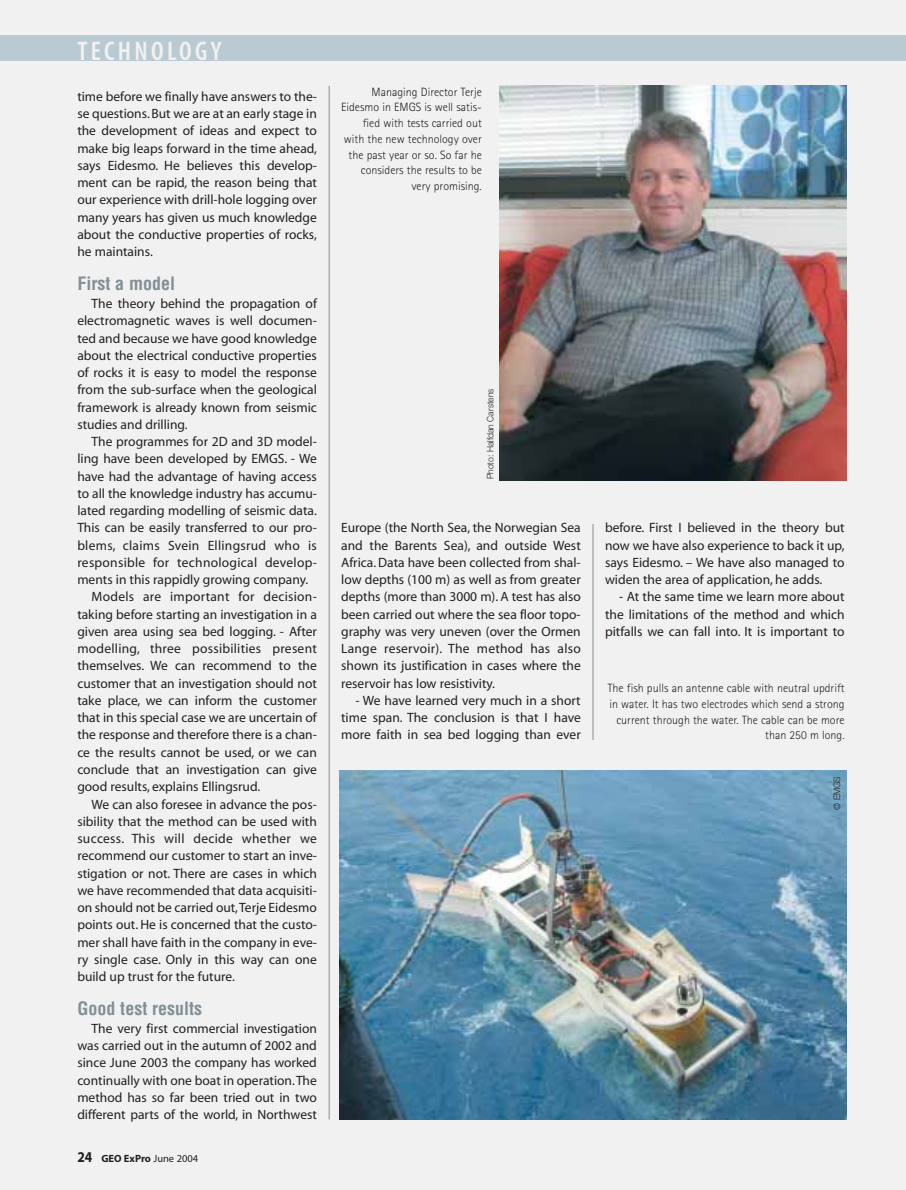
<style>
.page{position:relative;width:906px;height:1190px;background:#fff}
.page>*{position:absolute;margin:0;border:0;box-sizing:border-box;transform-origin:0 0}
.t1{font:600 condensed 27px "Myriad";letter-spacing:.12em;color:#f1f1f2}
.t2{font:700 condensed 18px "Helvetica";color:#828f96}
.t3{font:13.5px/17.2px "Myriad";color:#231f1f;text-align:justify}
.t4{font:13.5px "Myriad";letter-spacing:.02em;color:#231f1f}
.t5{font:300 12px/15.8px "Rotis Sans Serif";color:#231f1f;text-align:right}
.t6{font:700 10.5px "Myriad";color:#231f1f}
.t7{font:300 9px "Helvetica Neue";color:#231f1f;scale:.95 1}
.s1{font-size:15px}
.s2{font-weight:400}
</style>
<div class="page">
<hr style="left:905px;top:0;width:1px;height:1189px;background:#f1f1f2">
<svg style="left:905px;top:35px;width:1px;height:25px"></svg>
<div style="left:0;top:0;width:905px;height:1189px;background:#f1f1f2"></div>
<div style="left:0;top:35px;width:905px;height:25px;background:#bacad3"></div>
<hr style="left:329px;top:86px;width:1px;height:1033px;background:#828f96">
<hr style="left:592px;top:524px;width:1px;height:216px;background:#828f96">
<img style="left:499px;top:86px;width:346px;height:394px">
<img style="left:339px;top:770px;width:506px;height:349px">
<h1 class="t1" style="left:77px;top:41px;width:146px">TECHNOLOGY</h1>
<p class="t3" style="left:77px;top:89px;width:241px">time before we finally have answers to the&shy;se questions. But we are at an early stage in the development of ideas and expect to make big leaps forward in the time ahead, says Eidesmo. He believes this develop&shy;ment can be rapid, the reason being that our experience with drill-hole logging over many years has given us much knowledge about the conductive properties of rocks, he maintains.</p>
<h2 class="t2" style="left:77px;top:276px;width:99px">First a model</h2>
<p class="t3" style="left:77px;top:296px;width:241px;text-indent:14px">The theory behind the propagation of electromagnetic waves is well documen&shy;ted and because we have good knowledge about the electrical conductive properties of rocks it is easy to model the response from the sub-surface when the geological framework is already known from seismic studies and drilling.</p>
<p class="t3" style="left:92px;top:434px;width:227px">The programmes for 2D and 3D model-</p>
<p class="t3" style="left:77px;top:451px;width:241px">ling have been developed by EMGS. - We</p>
<p class="t3" style="left:77px;top:468px;width:241px">have had the advantage of having access</p>
<p class="t3" style="left:77px;top:486px;width:241px">to all the knowledge industry has accumu-</p>
<p class="t3" style="left:77px;top:503px;width:241px">lated regarding modelling of seismic data.</p>
<p class="t3" style="left:77px;top:520px;width:241px">This can be easily transferred to our pro-</p>
<p class="t4" style="left:77px;top:540px;width:241px">blems, claims Svein Ellingsrud who is</p>
<p class="t4" style="left:77px;top:557px;width:241px">responsible for technological develop-</p>
<p class="t3" style="left:77px;top:572px;width:232px">ments in this rappidly growing company.</p>
<p class="t4" style="left:92px;top:592px;width:227px">Models are important for decision-</p>
<p class="t3" style="left:77px;top:606px;width:241px">taking before starting an investigation in a</p>
<p class="t3" style="left:77px;top:624px;width:241px">given area using sea bed logging. - After</p>
<p class="t4" style="left:77px;top:643px;width:241px">modelling, three possibilities present</p>
<p class="t3" style="left:77px;top:658px;width:241px">themselves. We can recommend to the</p>
<p class="t3" style="left:77px;top:675px;width:241px">customer that an investigation should not</p>
<p class="t3" style="left:77px;top:693px;width:241px">take place, we can inform the customer</p>
<p class="t3" style="left:77px;top:710px;width:241px">that in this special case we are uncertain of</p>
<p class="t3" style="left:77px;top:727px;width:241px">the response and therefore there is a chan-</p>
<p class="t3" style="left:77px;top:744px;width:241px">ce the results cannot be used, or we can</p>
<p class="t3" style="left:77px;top:762px;width:241px">conclude that an investigation can give</p>
<p class="t3" style="left:77px;top:779px;width:184px">good results, explains Ellingsrud.</p>
<p class="t3" style="left:92px;top:796px;width:227px">We can also foresee in advance the pos-</p>
<p class="t3" style="left:77px;top:813px;width:241px">sibility that the method can be used with</p>
<p class="t4" style="left:77px;top:833px;width:241px">success. This will decide whether we</p>
<p class="t3" style="left:77px;top:848px;width:241px">recommend our customer to start an inve-</p>
<p class="t3" style="left:77px;top:865px;width:241px">stigation or not. There are cases in which</p>
<p class="t3" style="left:77px;top:882px;width:241px">we have recommended that data acquisiti-</p>
<p class="t3" style="left:77px;top:900px;width:241px">on should not be carried out,Terje Eidesmo</p>
<p class="t3" style="left:77px;top:917px;width:241px">points out. He is concerned that the custo-</p>
<p class="t3" style="left:77px;top:934px;width:241px">mer shall have faith in the company in eve-</p>
<p class="t3" style="left:77px;top:951px;width:241px">ry single case. Only in this way can one</p>
<p class="t3" style="left:77px;top:969px;width:159px">build up trust for the future.</p>
<h2 class="t2" style="left:77px;top:1001px;width:126px">Good test results</h2>
<p class="t3" style="left:77px;top:1020px;width:241px;text-indent:14px">The very first commercial investigation was carried out in the autumn of 2002 and since June 2003 the company has worked continually with one boat in operation.The method has so far been tried out in two different parts of the world, in Northwest</p>
<p class="t6" style="left:77px;top:1154px;width:122px"><span class="s1">24</span> GEO ExPro <span class="s2">June 2004</span></p>
<p class="t5" style="left:341px;top:85px;width:142px">Managing Director Terje<br>Eidesmo in EMGS is well satis&shy;fied with tests carried out with the new technology over the past year or so. So far he considers the results to be very promising.</p>
<p class="t7" style="left:487px;top:479px;width:97px;rotate:-90deg">Photo: Halfdan Carstens</p>
<p class="t3" style="left:341px;top:520px;width:241px">Europe (the North Sea, the Norwegian Sea and the Barents Sea), and outside West Africa. Data have been collected from shal&shy;low depths (100 m) as well as from greater depths (more than 3000 m). A test has also been carried out where the sea floor topo&shy;graphy was very uneven (over the Ormen Lange reservoir). The method has also shown its justification in cases where the reservoir has low resistivity.</p>
<p class="t3" style="left:341px;top:693px;width:241px;text-indent:14px">- We have learned very much in a short time span. The conclusion is that I have more faith in sea bed logging than ever</p>
<p class="t3" style="left:605px;top:520px;width:241px">before. First I believed in the theory but now we have also experience to back it up, says Eidesmo. – We have also managed to widen the area of application, he adds.</p>
<p class="t3" style="left:605px;top:589px;width:241px;text-indent:14px">- At the same time we learn more about the limitations of the method and which pitfalls we can fall into. It is important to</p>
<p class="t5" style="left:607px;top:681px;width:238px">The fish pulls an antenne cable with neutral updrift in water. It has two electrodes which send a strong current through the water. The cable can be more than 250 m long.</p>
<p class="t7" style="left:833px;top:810px;width:37px;rotate:-90deg">© EMGS</p>
</div>
